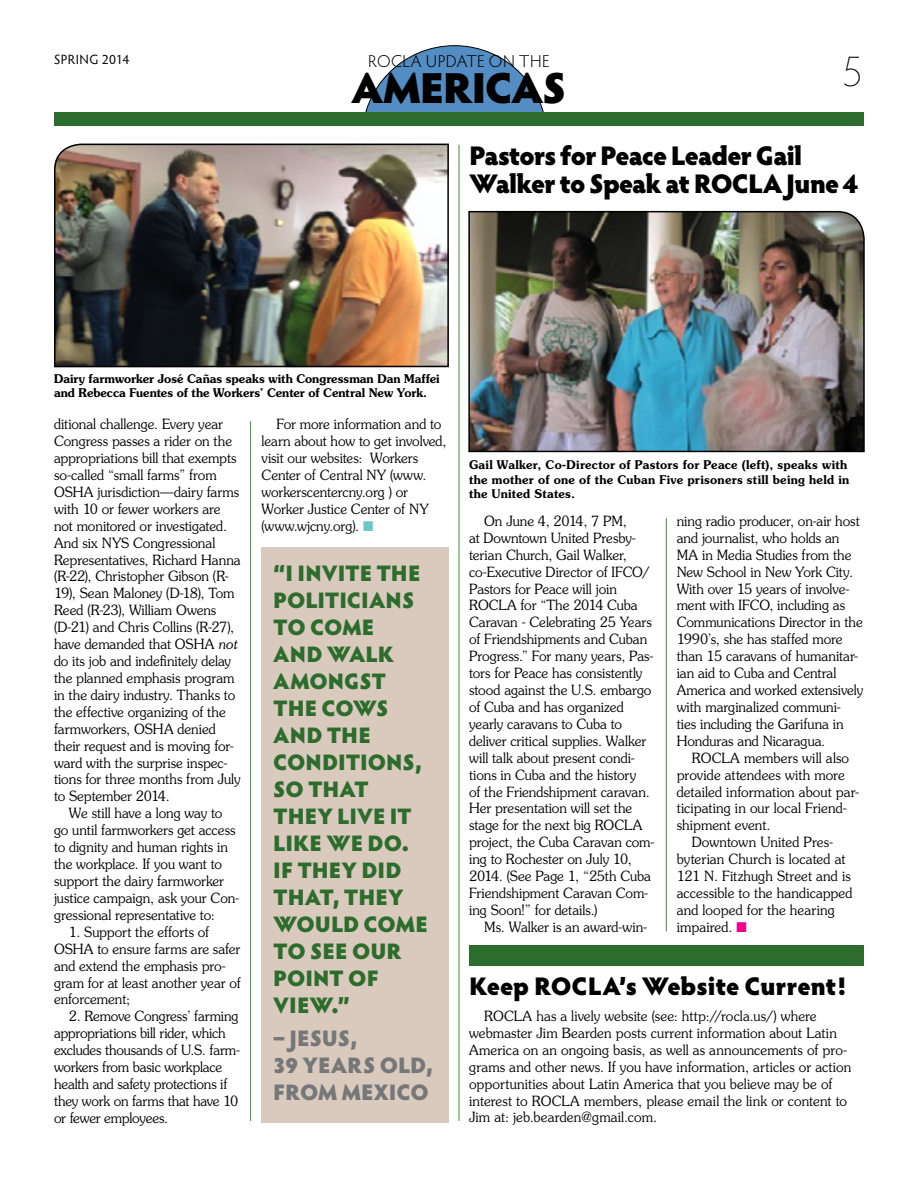
<style>
.page{position:relative;width:918px;height:1188px;background:#fff}
.page>*{position:absolute;margin:0;border:0;box-sizing:border-box;transform-origin:0 0}
.t1{font:900 43.5px "Hypatia Sans Pro";letter-spacing:-.035em;color:#000}
.t2{font:200 43.5px "Hypatia Sans Pro";color:#000}
.t3{font:900 27px/28.5px "Hypatia Sans Pro";letter-spacing:-.035em;color:#000}
.t4{font:900 25.5px "Hypatia Sans Pro";color:#000}
.t5{font:900 22.5px/27px "Hypatia Sans Pro";color:#2c6c2d}
.t6{font:900 22.5px/27px "Hypatia Sans Pro";letter-spacing:.005em;color:#757779}
.t7{font:300 17.25px "Hypatia Sans Pro";letter-spacing:.025em;color:#000}
.t8{font:300 14.1px/17px "Souvenir";color:#000;scale:.96 1}
.t9{font:13.5px "Hypatia Sans Pro";letter-spacing:.03em;color:#000}
.t10{font:600 12px/14.4px "Souvenir";letter-spacing:.01em;color:#000;scale:.96 1}
.s1{font-style:italic}
.s2{color:#6bc8c6}
.s3{color:#ec008c}
</style>
<div class="page">
<div style="left:362px;top:46px;width:185px;height:185px;background:#538dc3;border-radius:50%"></div>
<div style="left:321px;top:125px;width:239px;height:129px;background:#fff"></div>
<div style="left:54px;top:112px;width:810px;height:14px;background:#2c6c2d"></div>
<img style="left:468px;top:210px;width:397px;height:243px">
<img style="left:54px;top:143px;width:395px;height:225px">
<hr style="left:458px;top:145px;width:2px;height:976px;background:#509e47">
<hr style="left:666px;top:518px;width:1px;height:413px;background:#509e47">
<div style="left:262px;top:548px;width:187px;height:575px;background:#dac9bd"></div>
<hr style="left:250px;top:421px;width:1px;height:700px;background:#509e47">
<div style="left:469px;top:945px;width:395px;height:21px;background:#2c6c2d"></div>
<p class="t9" style="left:54px;top:50px;width:77px">SPRING 2014</p>
<p class="t7" style="left:368px;top:50px;width:183px">ROCLA UPDATE ON THE</p>
<h1 class="t2" style="left:842px;top:43px;width:23px">5</h1>
<h1 class="t1" style="left:351px;top:56px;width:217px">AMERICAS</h1>
<h2 class="t3" style="left:469px;top:140px;width:390px">Pastors for Peace Leader Gail<br>Walker to Speak at ROCLA June 4</h2>
<p class="t10" style="left:54px;top:372px;width:403px">Dairy farmworker José Cañas speaks with Congressman Dan Maffei and Rebecca Fuentes of the Workers’ Center of Central New York.</p>
<p class="t8" style="left:54px;top:415px;width:196px">ditional challenge. Every year<br>Congress passes a rider on the appropriations bill that exempts so-called “small farms” from<br>OSHA jurisdiction—dairy farms with 10 or fewer workers are not monitored or investigated.<br>And six NYS Congressional<br>Representatives, Richard Hanna (R-22), Christopher Gibson (R-<br>19), Sean Maloney (D-18), Tom<br>Reed (R-23), William Owens (D-21) and Chris Collins (R-27), have demanded that OSHA <span class="s1">not </span>do its job and indefinitely delay the planned emphasis program in the dairy industry. Thanks to the effective organizing of the farmworkers, OSHA denied their request and is moving for&shy;ward with the surprise inspec&shy;tions for three months from July to September 2014.</p>
<p class="t8" style="left:54px;top:804px;width:195px;text-indent:15px">We still have a long way to go until farmworkers get access to dignity and human rights in the workplace. If you want to support the dairy farmworker justice campaign, ask your Con&shy;gressional representative to:</p>
<p class="t8" style="left:54px;top:923px;width:196px;text-indent:15px">1. Support the efforts of<br>OSHA to ensure farms are safer and extend the emphasis pro&shy;gram for at least another year of enforcement;</p>
<p class="t8" style="left:54px;top:1007px;width:195px;text-indent:15px">2. Remove Congress’ farming appropriations bill rider, which excludes thousands of U.S. farm&shy;workers from basic workplace health and safety protections if they work on farms that have 10 or fewer employees.</p>
<p class="t8" style="left:262px;top:415px;width:194px;text-indent:15px">For more information and to learn about how to get involved, visit our websites: Workers<br>Center of Central NY (www. workerscentercny.org ) or<br>Worker Justice Center of NY (www.wjcny.org). <span class="s2">■</span></p>
<h3 class="t5" style="left:273px;top:559px;width:156px">“I INVITE THE<br>POLITICIANS<br>TO COME<br>AND WALK<br>AMONGST<br>THE COWS<br>AND THE<br>CONDITIONS,<br>SO THAT<br>THEY LIVE IT<br>LIKE WE DO.<br>IF THEY DID<br>THAT, THEY<br>WOULD COME<br>TO SEE OUR<br>POINT OF<br>VIEW.”</h3>
<h3 class="t6" style="left:273px;top:1024px;width:161px">– JESUS,<br>39 YEARS OLD,<br>FROM MEXICO</h3>
<p class="t10" style="left:469px;top:458px;width:398px">Gail Walker, Co-Director of Pastors for Peace (left), speaks with the mother of one of the Cuban Five prisoners still being held in the United States.</p>
<p class="t8" style="left:469px;top:512px;width:195px;text-indent:15px">On June 4, 2014, 7 PM,<br>at Downtown United Presby&shy;terian Church, Gail Walker, co-Executive Director of IFCO/<br>Pastors for Peace will join<br>ROCLA for “The 2014 Cuba<br>Caravan - Celebrating 25 Years of Friendshipments and Cuban<br>Progress.” For many years, Pas&shy;tors for Peace has consistently stood against the U.S. embargo of Cuba and has organized yearly caravans to Cuba to deliver critical supplies. Walker will talk about present condi&shy;tions in Cuba and the history<br>of the Friendshipment caravan.<br>Her presentation will set the stage for the next big ROCLA project, the Cuba Caravan com&shy;ing to Rochester on July 10,<br>2014. (See Page 1, “25th Cuba<br>Friendshipment Caravan Com&shy;ing Soon!” for details.)</p>
<p class="t8" style="left:484px;top:918px;width:171px">Ms. Walker is an award-win-</p>
<p class="t8" style="left:677px;top:512px;width:196px">ning radio producer, on-air host and journalist, who holds an<br>MA in Media Studies from the<br>New School in New York City.<br>With over 15 years of involve&shy;ment with IFCO, including as<br>Communications Director in the<br>1990’s, she has staffed more than 15 caravans of humanitar&shy;ian aid to Cuba and Central<br>America and worked extensively with marginalized communi&shy;ties including the Garifuna in<br>Honduras and Nicaragua.</p>
<p class="t8" style="left:692px;top:749px;width:166px">ROCLA members will also</p>
<p class="t8" style="left:677px;top:766px;width:177px">provide attendees with more</p>
<p class="t8" style="left:677px;top:783px;width:191px">detailed information about par-</p>
<p class="t8" style="left:677px;top:800px;width:179px">ticipating in our local Friend-</p>
<p class="t8" style="left:677px;top:817px;width:99px">shipment event.</p>
<p class="t8" style="left:692px;top:833px;width:149px">Downtown United Pres-</p>
<p class="t8" style="left:677px;top:850px;width:177px">byterian Church is located at</p>
<p class="t8" style="left:677px;top:867px;width:183px">121 N. Fitzhugh Street and is</p>
<p class="t8" style="left:677px;top:884px;width:185px">accessible to the handicapped</p>
<p class="t8" style="left:677px;top:901px;width:166px">and looped for the hearing</p>
<p class="t8" style="left:677px;top:918px;width:75px">impaired. <span class="s3">■</span></p>
<h3 class="t4" style="left:469px;top:967px;width:379px">Keep ROCLA’s Website Current!</h3>
<p class="t8" style="left:469px;top:1007px;width:400px;text-indent:15px">ROCLA has a lively website (see: http://rocla.us/) where webmaster Jim Bearden posts current information about Latin America on an ongoing basis, as well as announcements of pro&shy;grams and other news. If you have information, articles or action opportunities about Latin America that you believe may be of interest to ROCLA members, please email the link or content to Jim at: jeb.bearden@gmail.com.</p>
</div>
